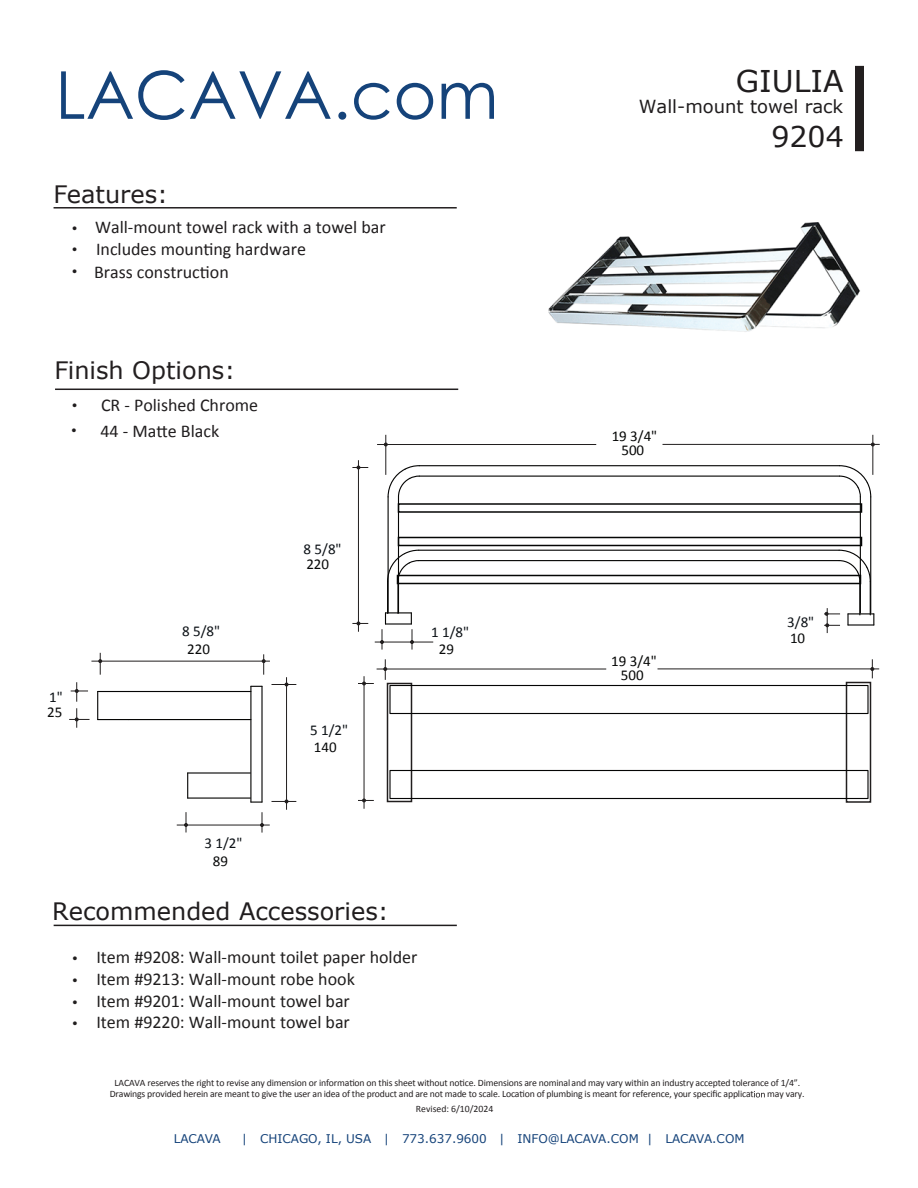
<style>
.page{position:relative;width:918px;height:1188px;background:#fff}
.page>*{position:absolute;margin:0;border:0;box-sizing:border-box;transform-origin:0 0}
.t1{font:66px "Century Gothic";color:#15437a}
.t2{font:30px "Verdana";color:#201d1e}
.t3{font:28.5px "Verdana";color:#201d1e}
.t4{font:24px "Verdana";color:#231f20}
.t5{font:24px "Verdana";color:#201d1e}
.t6{font:18px/21.6px "Calibri";color:#201e1e}
.t7{font:18px/23px "Calibri";color:#201d1e}
.t8{font:18px "Verdana";color:#201d1e}
.t9{font:18px/21.6px "Symbol";color:#201d1e;text-align:justify}
.t10{font:18px/21.6px "Symbol";color:#211e1e;text-align:justify}
.t11{font:15px "Calibri";color:#0c1116}
.t12{font:15px/14.2px "Calibri";color:#050605;text-align:center}
.t13{font:15px "Calibri";color:#080909}
.t14{font:12px "Verdana";color:#15437a}
.t15{font:9.75px/11.7px "Calibri";letter-spacing:-.015em;color:#231f20}
</style>
<div class="page">
<img style="left:548px;top:151px;width:316px;height:181px">
<div style="left:855px;top:66px;width:9px;height:85px;background:#231f20"></div>
<hr style="left:54px;top:207px;width:403px;height:2px;background:#231f20">
<hr style="left:55px;top:389px;width:403px;height:1px;background:#231f20">
<svg style="left:754px;top:1091px;width:11px;height:6px"></svg>
<hr style="left:54px;top:925px;width:403px;height:1px;background:#201d1e">
<hr style="left:388px;top:497px;width:1px;height:116px;background:#050504">
<hr style="left:398px;top:497px;width:1px;height:116px;background:#050504">
<svg style="left:387px;top:465px;width:33px;height:33px"></svg>
<hr style="left:419px;top:476px;width:421px;height:1px;background:#050504">
<hr style="left:860px;top:497px;width:1px;height:116px;background:#050504">
<hr style="left:870px;top:497px;width:1px;height:116px;background:#050504">
<svg style="left:838px;top:465px;width:34px;height:33px"></svg>
<hr style="left:419px;top:465px;width:421px;height:1px;background:#050504">
<hr style="left:250px;top:686px;width:1px;height:116px;background:#050504">
<hr style="left:261px;top:686px;width:2px;height:116px;background:#050504">
<hr style="left:129px;top:719px;width:122px;height:1px;background:#050504">
<hr style="left:129px;top:691px;width:122px;height:1px;background:#050504">
<svg style="left:97px;top:690px;width:33px;height:31px"></svg>
<hr style="left:386px;top:435px;width:1px;height:40px;background:#211e1e">
<hr style="left:663px;top:444px;width:217px;height:1px;background:#211e1e">
<hr style="left:873px;top:435px;width:1px;height:40px;background:#211e1e">
<hr style="left:377px;top:444px;width:219px;height:1px;background:#211e1e">
<hr style="left:91px;top:661px;width:179px;height:1px;background:#211e1e">
<svg style="left:99px;top:653px;width:3px;height:22px"></svg>
<svg style="left:262px;top:654px;width:3px;height:21px"></svg>
<svg style="left:69px;top:708px;width:21px;height:20px"></svg>
<svg style="left:71px;top:682px;width:17px;height:20px"></svg>
<svg style="left:824px;top:608px;width:16px;height:25px"></svg>
<hr style="left:848px;top:624px;width:26px;height:2px;background:#050504">
<svg style="left:847px;top:613px;width:27px;height:12px"></svg>
<hr style="left:387px;top:581px;width:1px;height:32px;background:#050504">
<hr style="left:397px;top:581px;width:2px;height:32px;background:#050504">
<svg style="left:387px;top:549px;width:33px;height:34px"></svg>
<hr style="left:419px;top:560px;width:420px;height:1px;background:#050504">
<hr style="left:859px;top:581px;width:1px;height:34px;background:#050504">
<hr style="left:870px;top:581px;width:1px;height:34px;background:#050504">
<svg style="left:838px;top:549px;width:33px;height:34px"></svg>
<hr style="left:419px;top:550px;width:420px;height:1px;background:#050504">
<div style="left:397px;top:575px;width:464px;height:9px;border:2px solid #050605"></div>
<div style="left:398px;top:537px;width:464px;height:9px;border:2px solid #050605"></div>
<svg style="left:187px;top:772px;width:75px;height:31px"></svg>
<hr style="left:177px;top:825px;width:93px;height:1px;background:#211e1e">
<svg style="left:260px;top:812px;width:4px;height:21px"></svg>
<svg style="left:184px;top:812px;width:4px;height:20px"></svg>
<hr style="left:286px;top:677px;width:1px;height:133px;background:#211e1e">
<svg style="left:272px;top:683px;width:24px;height:3px"></svg>
<svg style="left:272px;top:800px;width:24px;height:3px"></svg>
<hr style="left:375px;top:642px;width:58px;height:1px;background:#211e1e">
<svg style="left:380px;top:612px;width:34px;height:38px"></svg>
<div style="left:387px;top:683px;width:25px;height:119px;border:2px solid #211e1e"></div>
<div style="left:846px;top:682px;width:25px;height:121px;border:2px solid #211e1e"></div>
<div style="left:389px;top:685px;width:480px;height:29px;border:1px solid #050504"></div>
<div style="left:389px;top:770px;width:480px;height:29px;border:1px solid #050504"></div>
<hr style="left:364px;top:676px;width:1px;height:133px;background:#211e1e">
<svg style="left:358px;top:682px;width:16px;height:3px"></svg>
<svg style="left:358px;top:799px;width:16px;height:3px"></svg>
<hr style="left:658px;top:669px;width:221px;height:1px;background:#211e1e">
<svg style="left:871px;top:659px;width:3px;height:19px"></svg>
<hr style="left:377px;top:669px;width:229px;height:1px;background:#211e1e">
<svg style="left:384px;top:659px;width:3px;height:21px"></svg>
<hr style="left:358px;top:460px;width:1px;height:172px;background:#211e1e">
<svg style="left:352px;top:466px;width:16px;height:3px"></svg>
<svg style="left:352px;top:622px;width:16px;height:3px"></svg>
<h1 class="t1" style="left:55px;top:49px;width:445px">LACAVA.com</h1>
<h3 class="t4" style="left:54px;top:178px;width:116px">Features:</h3>
<h3 class="t9" style="left:72px;top:216px;width:7px">• • •</h3>
<h3 class="t7" style="left:95px;top:215px;width:292px">Wall-mount towel rack with a towel bar</h3>
<h3 class="t7" style="left:94px;top:236px;width:214px">Includes mounting hardware<br>Brass construction</h3>
<h3 class="t4" style="left:54px;top:354px;width:182px">Finish Options:</h3>
<h3 class="t9" style="left:72px;top:393px;width:7px">•</h3>
<h3 class="t7" style="left:101px;top:393px;width:159px">CR - Polished Chrome</h3>
<h3 class="t7" style="left:72px;top:418px;width:149px">• 44 - Matte Black</h3>
<h3 class="t11" style="left:49px;top:687px;width:15px">1"</h3>
<h3 class="t13" style="left:47px;top:702px;width:17px">25</h3>
<h3 class="t11" style="left:182px;top:622px;width:40px">8 5/8"</h3>
<h3 class="t13" style="left:187px;top:640px;width:24px">220</h3>
<h3 class="t11" style="left:304px;top:540px;width:40px">8 5/8"</h3>
<h3 class="t13" style="left:306px;top:555px;width:24px">220</h3>
<h3 class="t11" style="left:310px;top:721px;width:40px">5 1/2"</h3>
<h3 class="t13" style="left:314px;top:738px;width:24px">140</h3>
<h3 class="t11" style="left:431px;top:622px;width:40px">1 1/8"</h3>
<h3 class="t13" style="left:439px;top:639px;width:17px">29</h3>
<h3 class="t11" style="left:205px;top:834px;width:40px">3 1/2"</h3>
<h3 class="t13" style="left:213px;top:852px;width:17px">89</h3>
<h3 class="t5" style="left:52px;top:894px;width:338px">Recommended Accessories:</h3>
<h3 class="t10" style="left:72px;top:946px;width:7px">• • • •</h3>
<h3 class="t6" style="left:96px;top:946px;width:323px">Item #9208: Wall-mount toilet paper holder</h3>
<h3 class="t6" style="left:96px;top:989px;width:255px">Item #9201: Wall-mount towel bar<br>Item #9220: Wall-mount towel bar</h3>
<h3 class="t6" style="left:96px;top:968px;width:260px">Item #9213: Wall-mount robe hook</h3>
<h2 class="t2" style="left:736px;top:61px;width:109px">GIULIA</h2>
<h3 class="t8" style="left:639px;top:94px;width:206px">Wall-mount towel rack</h3>
<h3 class="t3" style="left:771px;top:117px;width:74px">9204</h3>
<h3 class="t12" style="left:612px;top:428px;width:47px">19 3/4"<br>500</h3>
<h3 class="t12" style="left:611px;top:653px;width:47px">19 3/4"<br>500</h3>
<h3 class="t11" style="left:787px;top:613px;width:29px">3/8"</h3>
<h3 class="t13" style="left:790px;top:628px;width:17px">10</h3>
<p class="t15" style="left:110px;top:1076px;width:692px;text-indent:5px">LACAVA reserves the right to revise any dimension or information on this sheet without notice. Dimensions are nominal and may vary within an industry accepted tolerance of 1/4”.<br>Drawings provided herein are meant to give the user an idea of the product and are not made to scale. Location of plumbing is meant for reference, your specific applicat</p>
<p class="t15" style="left:767px;top:1088px;width:39px">may vary.</p>
<p class="t15" style="left:416px;top:1102px;width:79px">Revised: 6/10/2024</p>
<p class="t14" style="left:174px;top:1131px;width:49px">LACAVA</p>
<p class="t14" style="left:242px;top:1131px;width:504px">| CHICAGO, IL, USA | 773.637.9600 | INFO@LACAVA.COM | LACAVA.COM</p>
</div>
